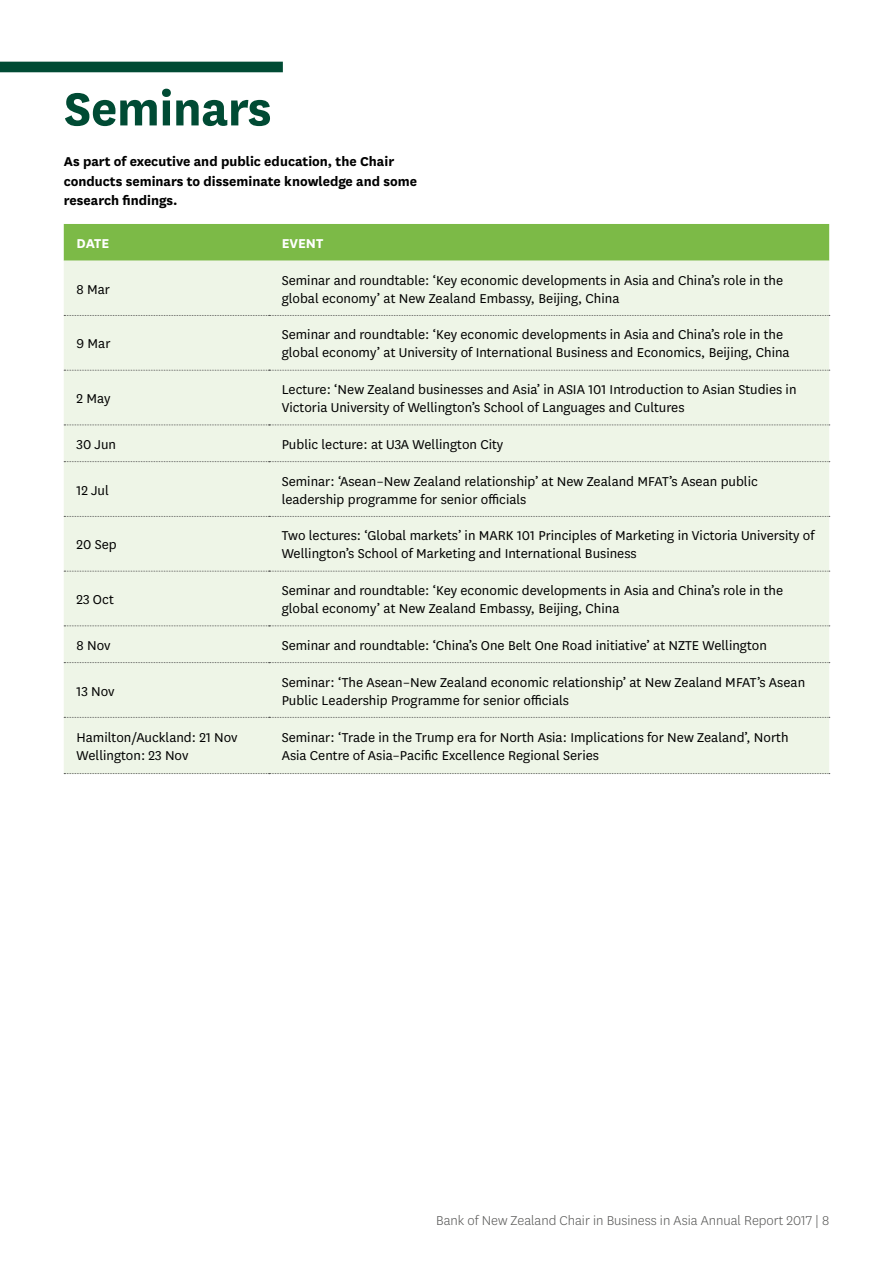
<style>
.page{position:relative;width:893px;height:1263px;background:#fff}
.page>*{position:absolute;margin:0;border:0;box-sizing:border-box;transform-origin:0 0}
.t1{font:700 54px "National";letter-spacing:-.01em;color:#004b34}
.t2{font:15px/18px "National";color:#000}
.t3{font:700 15px/19.5px "National";color:#000}
.t4{font:300 15px "National";color:#575756}
.t5{font:700 15px "National";color:#fff}
</style>
<div class="page">
<div style="left:0;top:62px;width:283px;height:10px;background:#004b34"></div>
<div style="left:64px;top:224px;width:765px;height:37px;background:#7cba47"></div>
<div style="left:64px;top:261px;width:765px;height:512px;background:#eef5e7"></div>
<svg style="left:64px;top:315px;width:766px;height:1px"></svg>
<svg style="left:64px;top:370px;width:766px;height:1px"></svg>
<svg style="left:64px;top:424px;width:766px;height:1px"></svg>
<svg style="left:64px;top:461px;width:766px;height:1px"></svg>
<svg style="left:64px;top:516px;width:766px;height:1px"></svg>
<svg style="left:64px;top:571px;width:766px;height:1px"></svg>
<svg style="left:64px;top:625px;width:766px;height:1px"></svg>
<svg style="left:64px;top:662px;width:766px;height:1px"></svg>
<svg style="left:64px;top:717px;width:766px;height:1px"></svg>
<svg style="left:64px;top:773px;width:766px;height:1px"></svg>
<h1 class="t1" style="left:64px;top:71px;width:209px">Seminars</h1>
<p class="t3" style="left:64px;top:151px;width:355px">As part of executive and public education, the Chair conducts seminars to disseminate knowledge and some research findings.</p>
<p class="t5" style="left:77px;top:233px;width:34px">DATE</p>
<p class="t5" style="left:282px;top:233px;width:43px">EVENT</p>
<p class="t2" style="left:77px;top:279px;width:35px">8 Mar</p>
<p class="t2" style="left:282px;top:270px;width:503px">Seminar and roundtable: ‘Key economic developments in Asia and China’s role in the global economy’ at New Zealand Embassy, Beijing, China</p>
<p class="t2" style="left:77px;top:334px;width:35px">9 Mar</p>
<p class="t2" style="left:282px;top:325px;width:509px">Seminar and roundtable: ‘Key economic developments in Asia and China’s role in the global economy’ at University of International Business and Economics, Beijing, China</p>
<p class="t2" style="left:77px;top:389px;width:35px">2 May</p>
<p class="t2" style="left:282px;top:380px;width:516px">Lecture: ‘New Zealand businesses and Asia’ in ASIA 101 Introduction to Asian Studies in<br>Victoria University of Wellington’s School of Languages and Cultures</p>
<p class="t2" style="left:77px;top:435px;width:41px">30 Jun</p>
<p class="t2" style="left:282px;top:435px;width:223px">Public lecture: at U3A Wellington City</p>
<p class="t2" style="left:77px;top:480px;width:34px">12 Jul</p>
<p class="t2" style="left:282px;top:471px;width:478px">Seminar: ‘Asean–New Zealand relationship’ at New Zealand MFAT’s Asean public leadership programme for senior officials</p>
<p class="t2" style="left:77px;top:535px;width:42px">20 Sep</p>
<p class="t2" style="left:282px;top:526px;width:534px">Two lectures: ‘Global markets’ in MARK 101 Principles of Marketing in Victoria University of<br>Wellington’s School of Marketing and International Business</p>
<p class="t2" style="left:77px;top:590px;width:39px">23 Oct</p>
<p class="t2" style="left:282px;top:581px;width:503px">Seminar and roundtable: ‘Key economic developments in Asia and China’s role in the global economy’ at New Zealand Embassy, Beijing, China</p>
<p class="t2" style="left:77px;top:636px;width:36px">8 Nov</p>
<p class="t2" style="left:282px;top:636px;width:487px">Seminar and roundtable: ‘China’s One Belt One Road initiative’ at NZTE Wellington</p>
<p class="t2" style="left:77px;top:681px;width:40px">13 Nov</p>
<p class="t2" style="left:282px;top:672px;width:525px">Seminar: ‘The Asean–New Zealand economic relationship’ at New Zealand MFAT’s Asean<br>Public Leadership Programme for senior officials</p>
<p class="t2" style="left:77px;top:728px;width:163px">Hamilton/Auckland: 21 Nov<br>Wellington: 23 Nov</p>
<p class="t2" style="left:282px;top:728px;width:508px">Seminar: ‘Trade in the Trump era for North Asia: Implications for New Zealand’, North<br>Asia Centre of Asia–Pacific Excellence Regional Series</p>
<p class="t4" style="left:436px;top:1211px;width:395px">Bank of New Zealand Chair in Business in Asia Annual Report 2017 | 8</p>
</div>
